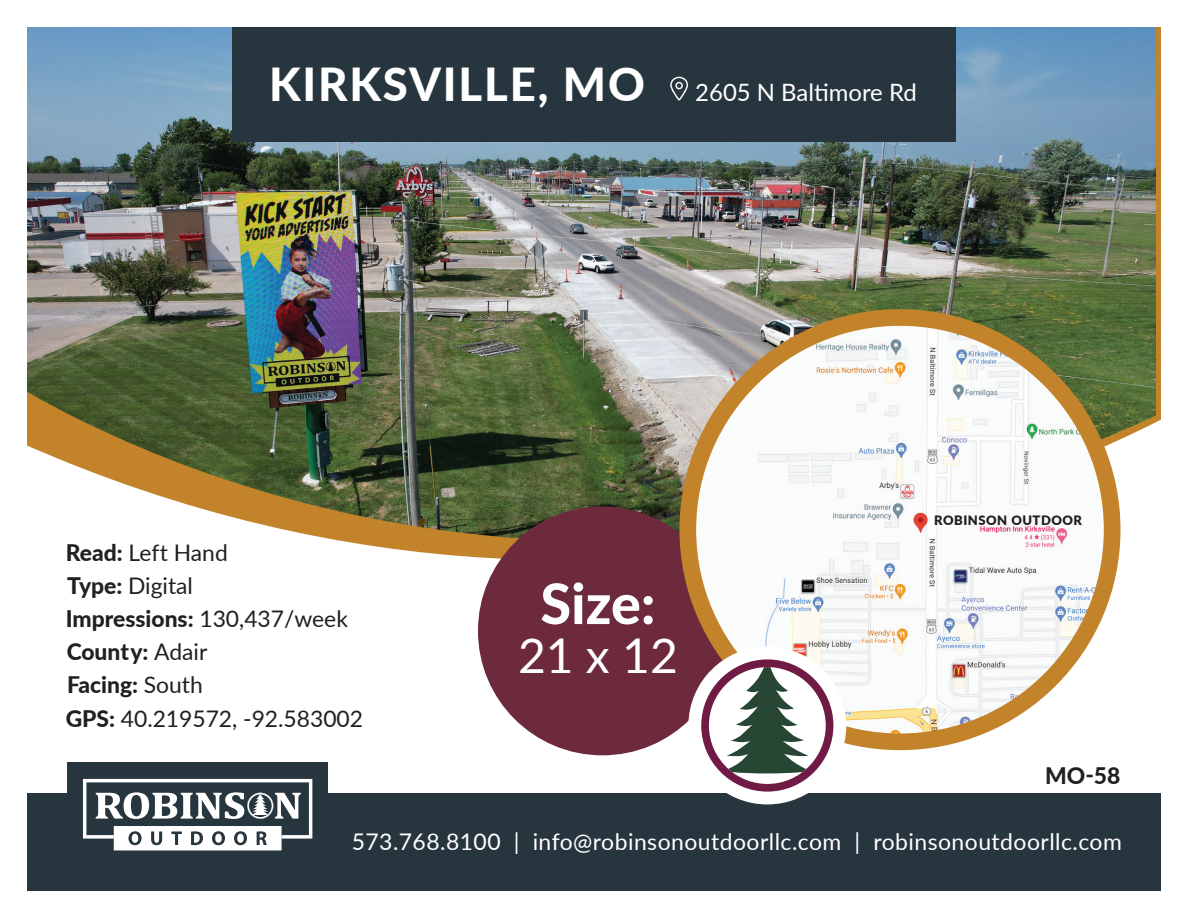
<style>
.page{position:relative;width:1188px;height:918px;background:#fff}
.page>*{position:absolute;margin:0;border:0;box-sizing:border-box;transform-origin:0 0}
.t1{font:800 55.8px "Lato";color:#fff}
.t2{font:48px "Lato";color:#fff}
.t3{font:23.85px "Lato";color:#fff}
.t4{font:22.95px "Lato";letter-spacing:.02em;color:#fff}
.t5{font:22.8px/33.2px "Lato";color:#231f20}
.t6{font:800 22.8px "Lato";color:#231f20}
.t7{font:900 12.9px "Lato";letter-spacing:.04em;color:#231f20}
.s1{font-weight:800;font-size:45.6px}
.s2{font-weight:800}
</style>
<div class="page">
<img style="left:27px;top:27px;width:1134px;height:864px">
<p class="t3" style="left:269px;top:75px;width:649px"><span class="s1">KIRKSVILLE, MO</span> 2605 N Baltimore Rd</p>
<p class="t5" style="left:66px;top:535px;width:299px"><span class="s2">Read:</span> Left Hand<br><span class="s2">Type:</span> Digital<br><span class="s2">Impressions:</span> 130,437/week<br><span class="s2">County:</span> Adair<br><span class="s2">Facing:</span> South<br><span class="s2">GPS:</span> 40.219572, -92.583002</p>
<h1 class="t1" style="left:540px;top:562px;width:117px">Size:</h1>
<h2 class="t2" style="left:518px;top:621px;width:161px">21 x 12</h2>
<p class="t7" style="left:934px;top:511px;width:149px">ROBINSON OUTDOOR</p>
<p class="t6" style="left:1045px;top:759px;width:77px">MO-58</p>
<p class="t4" style="left:352px;top:826px;width:772px">573.768.8100 | info@robinsonoutdoorllc.com | robinsonoutdoorllc.com</p>
</div>
